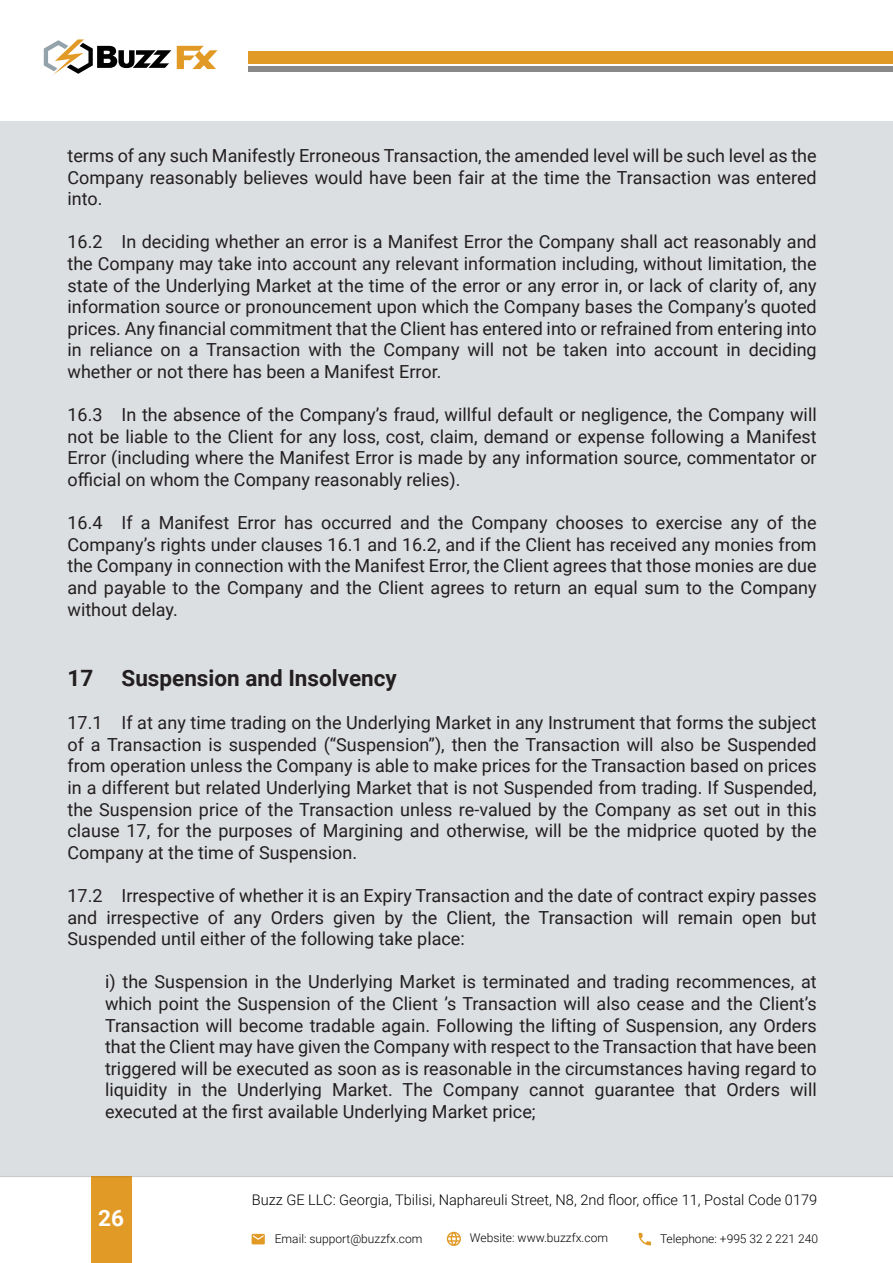
<style>
.page{position:relative;width:893px;height:1263px;background:#fff}
.page>*{position:absolute;margin:0;border:0;box-sizing:border-box;transform-origin:0 0}
.t1{font:700 22.5px "Roboto";color:#231f20}
.t2{font:700 22.5px "Roboto";color:#fff}
.t3{font:18px/21.6px "Roboto";color:#231f20;text-align:justify}
.t4{font:300 14.55px "Roboto";color:#010101}
.t5{font:300 12px "Roboto";color:#010101}
</style>
<div class="page">
<div style="left:0;top:122px;width:893px;height:1054px;background:#dcdfe1"></div>
<svg style="left:44px;top:39px;width:127px;height:36px"></svg>
<svg style="left:177px;top:46px;width:41px;height:23px"></svg>
<div style="left:248px;top:51px;width:645px;height:13px;background:#e29a26"></div>
<div style="left:248px;top:66px;width:645px;height:5px;background:#898989"></div>
<div style="left:91px;top:1176px;width:40px;height:87px;background:#e29a26"></div>
<svg style="left:252px;top:1234px;width:13px;height:10px"></svg>
<svg style="left:638px;top:1233px;width:13px;height:12px"></svg>
<svg style="left:447px;top:1232px;width:14px;height:14px"></svg>
<hr style="left:0;top:1176px;width:893px;height:1px;background:#010101">
<p class="t3" style="left:67px;top:144px;width:751px">terms of any such Manifestly Erroneous Transaction, the amended level will be such level as the Company reasonably believes would have been fair at the time the Transaction was entered into.</p>
<p class="t3" style="left:67px;top:231px;width:751px">16.2 In deciding whether an error is a Manifest Error the Company shall act reasonably and the Company may take into account any relevant information including, without limitation, the state of the Underlying Market at the time of the error or any error in, or lack of clarity of, any information source or pronouncement upon which the Company bases the Company’s quoted prices. Any financial commitment that the Client has entered into or refrained from entering into in reliance on a Transaction with the Company will not be taken into account in deciding whether or not there has been a Manifest Error.</p>
<p class="t3" style="left:67px;top:403px;width:751px">16.3 In the absence of the Company’s fraud, willful default or negligence, the Company will not be liable to the Client for any loss, cost, claim, demand or expense following a Manifest Error (including where the Manifest Error is made by any information source, commentator or official on whom the Company reasonably relies).</p>
<p class="t3" style="left:67px;top:511px;width:751px">16.4 If a Manifest Error has occurred and the Company chooses to exercise any of the Company’s rights under clauses 16.1 and 16.2, and if the Client has received any monies from the Company in connection with the Manifest Error, the Client agrees that those monies are due and payable to the Company and the Client agrees to return an equal sum to the Company without delay.</p>
<p class="t1" style="left:67px;top:662px;width:27px">17</p>
<p class="t1" style="left:121px;top:662px;width:277px">Suspension and Insolvency</p>
<p class="t3" style="left:67px;top:711px;width:751px">17.1 If at any time trading on the Underlying Market in any Instrument that forms the subject of a Transaction is suspended (“Suspension”), then the Transaction will also be Suspended from operation unless the Company is able to make prices for the Transaction based on prices in a different but related Underlying Market that is not Suspended from trading. If Suspended, the Suspension price of the Transaction unless re-valued by the Company as set out in this clause 17, for the purposes of Margining and otherwise, will be the midprice quoted by the Company at the time of Suspension.</p>
<p class="t3" style="left:67px;top:884px;width:751px">17.2 Irrespective of whether it is an Expiry Transaction and the date of contract expiry passes and irrespective of any Orders given by the Client, the Transaction will remain open but Suspended until either of the following take place:</p>
<p class="t3" style="left:105px;top:970px;width:713px">i) the Suspension in the Underlying Market is terminated and trading recommences, at which point the Suspension of the Client ’s Transaction will also cease and the Client’s Transaction will become tradable again. Following the lifting of Suspension, any Orders that the Client may have given the Company with respect to the Transaction that have been triggered will be executed as soon as is reasonable in the circumstances having regard to liquidity in the Underlying Market. The Company cannot guarantee that Orders will executed at the first available Underlying Market price;</p>
<p class="t2" style="left:98px;top:1202px;width:27px">26</p>
<p class="t4" style="left:252px;top:1189px;width:567px">Buzz GE LLC: Georgia, Tbilisi, Naphareuli Street, N8, 2nd floor, office 11, Postal Code 0179</p>
<p class="t5" style="left:275px;top:1230px;width:149px">Email: support@buzzfx.com</p>
<p class="t5" style="left:470px;top:1230px;width:140px">Website: www.buzzfx.com</p>
<p class="t5" style="left:660px;top:1230px;width:160px">Telephone: +995 32 2 221 240</p>
</div>
